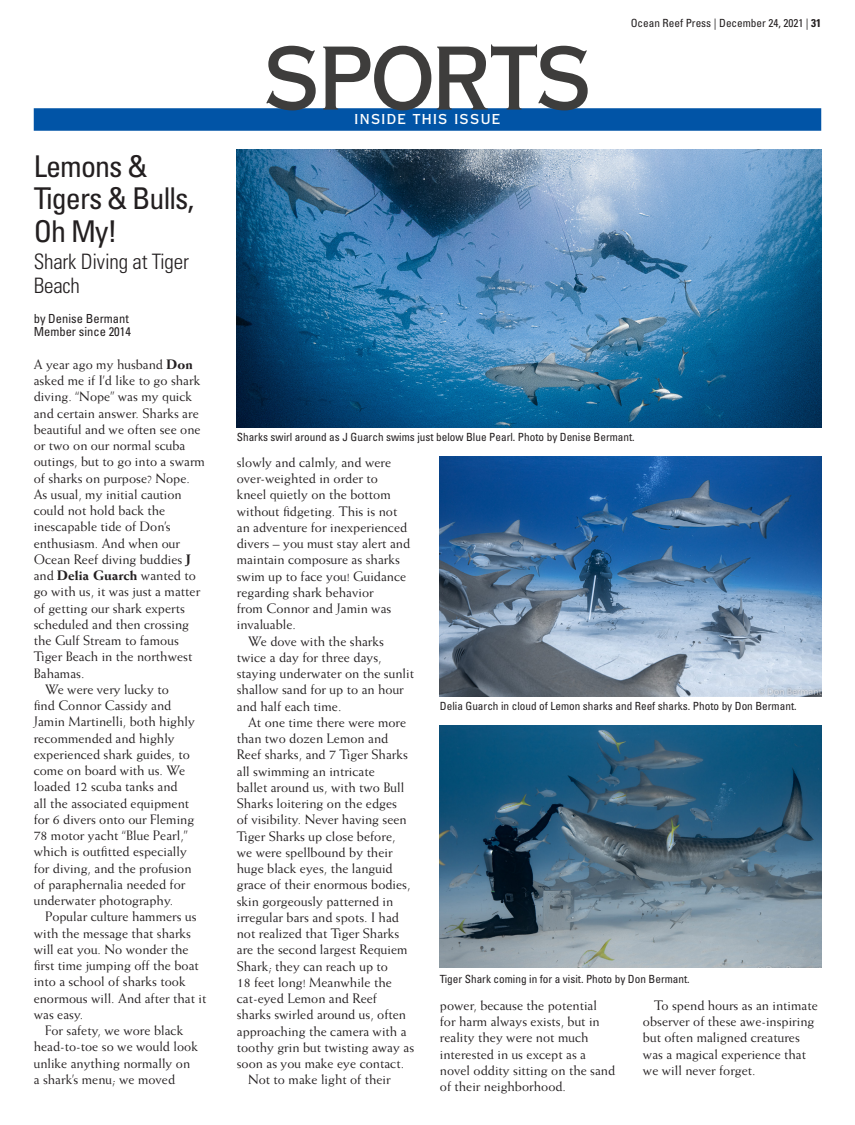
<style>
.page{position:relative;width:855px;height:1125px;background:#fff}
.page>*{position:absolute;margin:0;border:0;box-sizing:border-box;transform-origin:0 0}
.Header_main{font:condensed 30px/32.5px "Univers LT Std";letter-spacing:-.03em;color:#231f20}
.Sub_Heads{font:300 condensed 21.25px/23.8px "Univers LT Std";letter-spacing:-.01em;color:#231f20}
.Body_text_main{font:13.75px/16.2px "Weiss Std";color:#231f20}
.Body_Text_First{font:13.75px/16.2px "Weiss Std";color:#231f20}
.Blue_bar_headers{font:13.75px "Copperplate Gothic Std 30 AB";letter-spacing:.1em;color:#fff}
.Byline{font:condensed 12.5px "Univers LT Std";color:#231f20}
.Cutline{font:condensed 11.25px "Univers LT Std";color:#231f20}
.s1{font-weight:700}
.s2{font-weight:800}
</style>
<div class="page">
<div style="left:34px;top:108px;width:787px;height:23px;background:#0154a6"></div>
<svg style="left:266px;top:44px;width:322px;height:66px"></svg>
<img style="left:237px;top:149px;width:584px;height:279px">
<img style="left:440px;top:456px;width:381px;height:240px">
<img style="left:440px;top:725px;width:381px;height:243px">
<p class="Cutline" style="left:631px;top:16px;width:192px">Ocean Reef Press | December 24, 2021 | <span class="s1">31</span></p>
<p class="Header_main" style="left:34px;top:149px;width:162px">Lemons &amp;<br>Tigers &amp; Bulls,<br>Oh My!</p>
<p class="Sub_Heads" style="left:34px;top:250px;width:157px">Shark Diving at Tiger<br>Beach</p>
<p class="Byline" style="left:34px;top:310px;width:97px">by Denise Bermant</p>
<p class="Byline" style="left:34px;top:324px;width:99px">Member since 2014</p>
<p class="Body_Text_First" style="left:34px;top:356px;width:173px">A year ago my husband <span class="s2">Don </span>asked me if I’d like to go shark diving. “Nope” was my quick and certain answer. Sharks are beautiful and we often see one or two on our normal scuba outings, but to go into a swarm of sharks on purpose? Nope.</p>
<p class="Body_Text_First" style="left:34px;top:486px;width:168px">As usual, my initial caution could not hold back the inescapable tide of Don’s enthusiasm. And when our<br>Ocean Reef diving buddies <span class="s2">J </span>and <span class="s2">Delia Guarch</span> wanted to go with us, it was just a matter of getting our shark experts scheduled and then crossing the Gulf Stream to famous<br>Tiger Beach in the northwest<br>Bahamas.</p>
<p class="Body_text_main" style="left:34px;top:681px;width:163px;text-indent:11px">We were very lucky to<br>find Connor Cassidy and<br>Jamin Martinelli, both highly recommended and highly experienced shark guides, to come on board with us. We loaded 12 scuba tanks and<br>all the associated equipment for 6 divers onto our Fleming<br>78 motor yacht “Blue Pearl,” which is outfitted especially for diving, and the profusion of paraphernalia needed for underwater photography.</p>
<p class="Body_text_main" style="left:34px;top:908px;width:174px;text-indent:11px">Popular culture hammers us with the message that sharks will eat you. No wonder the first time jumping off the boat into a school of sharks took enormous will. And after that it was easy.</p>
<p class="Body_text_main" style="left:34px;top:1022px;width:166px;text-indent:11px">For safety, we wore black head-to-toe so we would look unlike anything normally on a shark’s menu; we moved</p>
<p class="Blue_bar_headers" style="left:355px;top:111px;width:147px">INSIDE THIS ISSUE</p>
<p class="Cutline" style="left:237px;top:430px;width:399px">Sharks swirl around as J Guarch swims just below Blue Pearl. Photo by Denise Bermant.</p>
<p class="Body_text_main" style="left:237px;top:454px;width:175px">slowly and calmly, and were over-weighted in order to kneel quietly on the bottom without fidgeting. This is not an adventure for inexperienced divers – you must stay alert and maintain composure as sharks swim up to face you! Guidance regarding shark behavior<br>from Connor and Jamin was invaluable.</p>
<p class="Body_text_main" style="left:237px;top:633px;width:179px;text-indent:11px">We dove with the sharks twice a day for three days, staying underwater on the sunlit shallow sand for up to an hour and half each time.</p>
<p class="Body_text_main" style="left:237px;top:714px;width:179px;text-indent:11px">At one time there were more than two dozen Lemon and<br>Reef sharks, and 7 Tiger Sharks all swimming an intricate<br>ballet around us, with two Bull<br>Sharks loitering on the edges<br>of visibility. Never having seen<br>Tiger Sharks up close before, we were spellbound by their huge black eyes, the languid grace of their enormous bodies, skin gorgeously patterned in irregular bars and spots. I had not realized that Tiger Sharks are the second largest Requiem<br>Shark; they can reach up to<br>18 feet long! Meanwhile the cat-eyed Lemon and Reef sharks swirled around us, often approaching the camera with a toothy grin but twisting away as soon as you make eye contact.</p>
<p class="Body_text_main" style="left:248px;top:1071px;width:144px">Not to make light of their</p>
<p class="Cutline" style="left:440px;top:699px;width:358px">Delia Guarch in cloud of Lemon sharks and Reef sharks. Photo by Don Bermant.</p>
<p class="Cutline" style="left:440px;top:972px;width:251px">Tiger Shark coming in for a visit. Photo by Don Bermant.</p>
<p class="Body_text_main" style="left:440px;top:997px;width:177px">power, because the potential for harm always exists, but in reality they were not much interested in us except as a novel oddity sitting on the sand of their neighborhood.</p>
<p class="Body_text_main" style="left:643px;top:997px;width:176px;text-indent:11px">To spend hours as an intimate observer of these awe-inspiring but often maligned creatures was a magical experience that we will never forget.</p>
</div>
